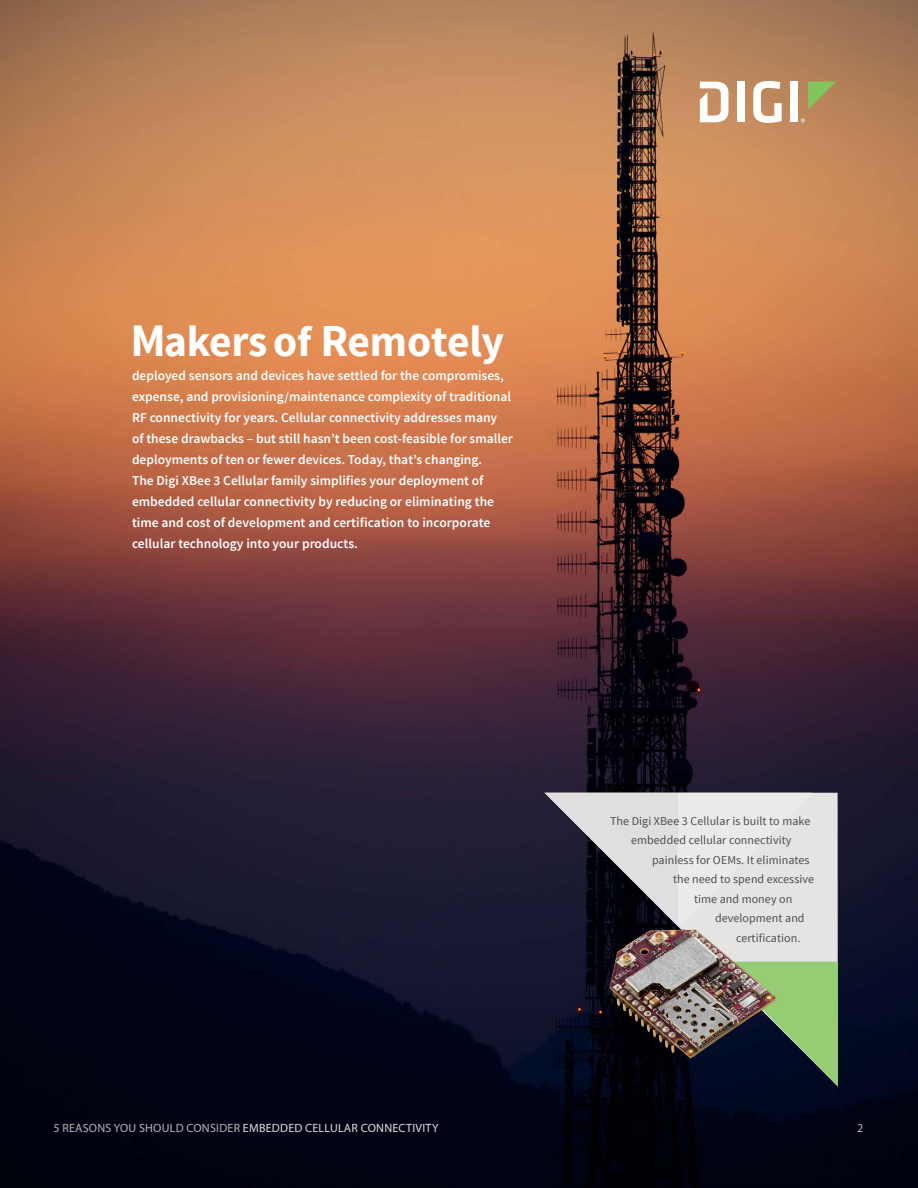
<style>
.page{position:relative;width:918px;height:1188px;background:#fff}
.page>*{position:absolute;margin:0;border:0;box-sizing:border-box;transform-origin:0 0}
.t1{font:700 43.5px "Source Sans Pro";letter-spacing:-.005em;color:#fff}
.t2{font:600 13.5px/21px "Source Sans Pro";color:#fff}
.t3{font:12px/19.5px "Source Sans Pro";letter-spacing:.005em;color:#4d4d4f;text-align:center}
.t4{font:12px "Myriad Pro";letter-spacing:.02em;color:#e0dede}
.t5{font:12px "Myriad Pro";color:#b8b5b7}
.s1{font-size:46.5px}
.s2{font-size:42px}
.s3{font-size:45.75px}
.s4{color:#b8b5b7}
</style>
<div class="page">
<img style="left:0;top:0;width:918px;height:1188px">
<svg style="left:544px;top:793px;width:294px;height:293px;background:#939798"></svg>
<div style="left:737px;top:82px;width:8px;height:40px;background:#fff"></div>
<svg style="left:753px;top:81px;width:29px;height:42px"></svg>
<div style="left:790px;top:82px;width:8px;height:40px;background:#fff"></div>
<svg style="left:808px;top:82px;width:28px;height:28px"></svg>
<svg style="left:700px;top:82px;width:28px;height:40px"></svg>
<svg style="left:801px;top:118px;width:4px;height:5px"></svg>
<img style="left:583px;top:918px;width:216px;height:153px">
<h1 class="t1" style="left:130px;top:314px;width:375px"><span class="s1">M</span>akers o<span class="s2">f</span> <span class="s3">R</span>emotely</h1>
<p class="t2" style="left:132px;top:365px;width:383px">deployed sensors and devices have settled for the compromises, expense, and provisioning/maintenance complexity of traditional RF connectivity for years. Cellular connectivity addresses many<br>of these drawbacks – but still hasn’t been cost-feasible for smaller deployments of ten or fewer devices. Today, that’s changing.<br>The Digi XBee 3 Cellular family simplifies your deployment of embedded cellular connectivity by reducing or eliminating the time and cost of development and certification to incorporate cellular technology into your products.</p>
<p class="t3" style="left:610px;top:811px;width:202px">The Digi XBee 3 Cellular is built to make embedded cellular connectivity</p>
<p class="t3" style="left:652px;top:850px;width:159px">painless for OEMs. It eliminates</p>
<p class="t3" style="left:673px;top:870px;width:142px">the need to spend excessive</p>
<p class="t3" style="left:694px;top:889px;width:100px">time and money on</p>
<p class="t3" style="left:715px;top:909px;width:91px">development and</p>
<p class="t3" style="left:736px;top:928px;width:66px">certification.</p>
<p class="t4" style="left:54px;top:1121px;width:386px"><span class="s4">5 REASONS YOU SHOULD CONSIDER</span> EMBEDDED CELLULAR CONNECTIVITY</p>
<p class="t5" style="left:857px;top:1121px;width:8px">2</p>
</div>
